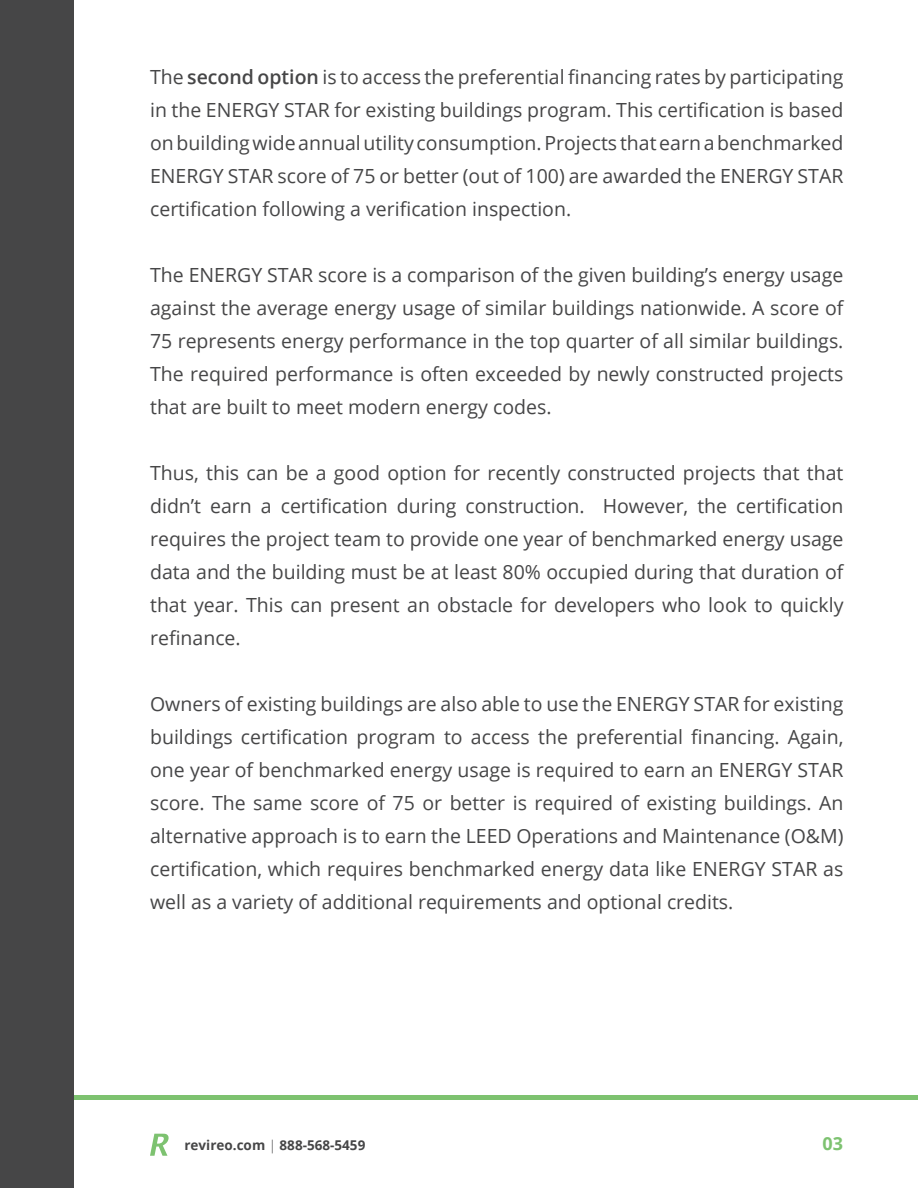
<style>
.page{position:relative;width:918px;height:1188px;background:#fff}
.page>*{position:absolute;margin:0;border:0;box-sizing:border-box;transform-origin:0 0}
.t1{font:19.5px/33px "Open Sans";color:#464647;text-align:justify}
.t2{font:700 18px "Open Sans";color:#7dc270}
.t3{font:700 13.5px "Open Sans";color:#464647}
.s1{font-weight:600}
.s2{font-weight:300}
</style>
<div class="page">
<svg style="left:150px;top:1134px;width:19px;height:22px"></svg>
<hr style="left:0;top:1095px;width:918px;height:4px;background:#7dc270">
<div style="left:0;top:0;width:74px;height:1188px;background:#464647"></div>
<p class="t1" style="left:150px;top:60px;width:695px">The <span class="s1">second option</span> is to access the preferential financing rates by participating in the ENERGY STAR for existing buildings program. This certification is based on building wide annual utility consumption. Projects that earn a benchmarked ENERGY STAR score of 75 or better (out of 100) are awarded the ENERGY STAR certification following a verification inspection.</p>
<p class="t1" style="left:150px;top:258px;width:695px">The ENERGY STAR score is a comparison of the given building’s energy usage against the average energy usage of similar buildings nationwide. A score of 75 represents energy performance in the top quarter of all similar buildings.<br>The required performance is often exceeded by newly constructed projects that are built to meet modern energy codes.</p>
<p class="t1" style="left:150px;top:456px;width:695px">Thus, this can be a good option for recently constructed projects that that didn’t earn a certification during construction. However, the certification requires the project team to provide one year of benchmarked energy usage data and the building must be at least 80% occupied during that duration of that year. This can present an obstacle for developers who look to quickly refinance.</p>
<p class="t1" style="left:150px;top:687px;width:695px">Owners of existing buildings are also able to use the ENERGY STAR for existing buildings certification program to access the preferential financing. Again, one year of benchmarked energy usage is required to earn an ENERGY STAR score. The same score of 75 or better is required of existing buildings. An alternative approach is to earn the LEED Operations and Maintenance (O&amp;M) certification, which requires benchmarked energy data like ENERGY STAR as well as a variety of additional requirements and optional credits.</p>
<p class="t3" style="left:184px;top:1135px;width:182px">revireo.com <span class="s2">|</span> 888-568-5459</p>
<p class="t2" style="left:822px;top:1131px;width:22px">03</p>
</div>
